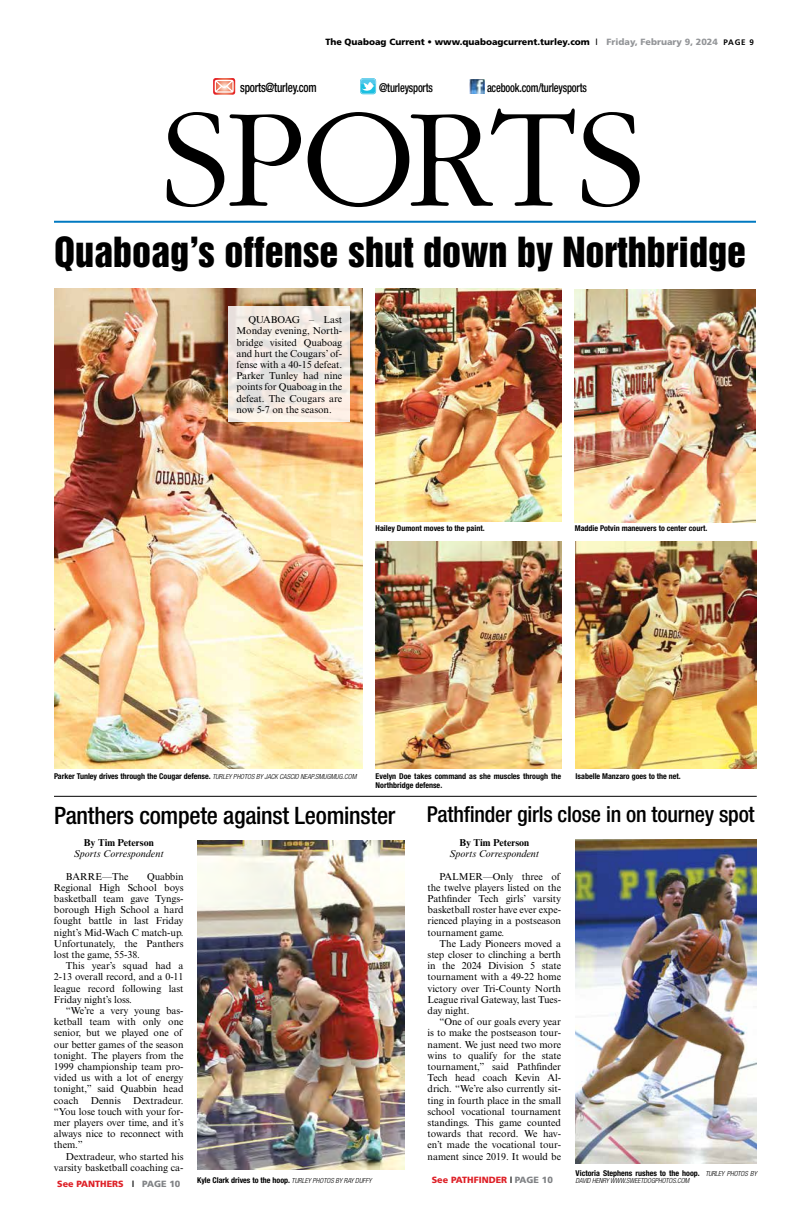
<style>
.page{position:relative;width:810px;height:1224px;background:#fff}
.page>*{position:absolute;margin:0;border:0;box-sizing:border-box;transform-origin:0 0}
.t1{font:300 146px "ITC Garamond Std";letter-spacing:-.03em;color:#000}
.t2{font:38px "Helvetica Inserat LT Std";color:#000}
.t3{font:500 condensed 24px "Helvetica Neue LT Std";letter-spacing:-.01em;color:#000}
.t4{font:500 condensed 22px "Helvetica Neue LT Std";letter-spacing:-.01em;color:#000}
.t5{font:500 condensed 12.9px "Helvetica Neue LT Std";letter-spacing:-.02em;color:#000;scale:.86 1}
.t6{font:500 condensed 12.3px "Helvetica Neue LT Std";letter-spacing:-.02em;color:#000;scale:.85 1}
.t7{font:10px/11.2px "Times New Roman MT Std";letter-spacing:-.005em;color:#000;text-align:justify}
.t8{font:italic 10px "Times New Roman MT Std";color:#000}
.t9{font:700 10px "Times New Roman MT Std";color:#000}
.t10{font:900 9px "Frutiger LT Std";color:#000}
.t11{font:900 9px "Frutiger LT Std";color:#de2027}
.t12{font:700 condensed 8px/9px "Helvetica Neue LT Std";color:#000}
.t13{font:italic 300 condensed 7px "Helvetica Neue LT Std";letter-spacing:-.01em;color:#000}
.s1{font-family:"Helvetica Neue LT Std";font-weight:400}
.s2{color:#939598}
.s3{font-weight:700;font-size:8px}
.s4{font-weight:300;font-style:italic;font-size:7px}
.s5{font-family:"Helvetica Neue LT Std";font-weight:500;font-stretch:condensed;color:#000}
.s6{color:#808285}
</style>
<div class="page">
<hr style="left:54px;top:221px;width:702px;height:2px;background:#0079c1">
<img style="left:470px;top:79px;width:15px;height:15px">
<svg style="left:360px;top:78px;width:16px;height:16px"></svg>
<svg style="left:213px;top:78px;width:22px;height:17px"></svg>
<img style="left:54px;top:288px;width:309px;height:481px">
<img style="left:376px;top:288px;width:185px;height:234px">
<img style="left:575px;top:289px;width:181px;height:234px">
<img style="left:376px;top:542px;width:185px;height:227px">
<img style="left:576px;top:542px;width:181px;height:227px">
<svg style="left:228px;top:306px;width:122px;height:115px;background:#f0e9e3"></svg>
<hr style="left:54px;top:796px;width:703px;height:1px;background:#000">
<img style="left:197px;top:840px;width:207px;height:330px">
<img style="left:576px;top:839px;width:181px;height:324px">
<p class="t10" style="left:325px;top:36px;width:430px">The Quaboag Current • www.quaboagcurrent.turley.com <span class="s1">I</span> <span class="s2">Friday, February 9, 2024</span> <span class="s3">PAGE 9</span></p>
<p class="t5" style="left:240px;top:80px;width:90px">sports@turley.com</p>
<p class="t6" style="left:379px;top:80px;width:65px">@turleysports</p>
<p class="t6" style="left:487px;top:80px;width:119px">acebook.com/turleysports</p>
<h1 class="t1" style="left:160px;top:81px;width:487px">SPORTS</h1>
<h2 class="t2" style="left:54px;top:230px;width:694px">Quaboag’s offense shut down by Northbridge</h2>
<p class="t7" style="left:236px;top:314px;width:107px;text-indent:12px">QUABOAG – Last Monday evening, North&shy;bridge visited Quaboag and hurt the Cougars’ of&shy;fense with a 40-15 defeat.<br>Parker Tunley had nine points for Quaboag in the defeat. The Cougars are now 5-7 on the season.</p>
<p class="t12" style="left:376px;top:524px;width:110px">Hailey Dumont moves to the paint.</p>
<p class="t12" style="left:575px;top:524px;width:134px">Maddie Potvin maneuvers to center court.</p>
<p class="t12" style="left:54px;top:772px;width:304px">Parker Tunley drives through the Cougar defense. <span class="s4">TURLEY PHOTOS BY JACK CASCIO NEAP.SMUGMUG.COM</span></p>
<p class="t12" style="left:376px;top:772px;width:187px">Evelyn Doe takes command as she muscles through the<br>Northbridge defense.</p>
<p class="t12" style="left:576px;top:772px;width:107px">Isabelle Manzaro goes to the net.</p>
<h3 class="t3" style="left:54px;top:801px;width:343px">Panthers compete against Leominster</h3>
<h3 class="t4" style="left:427px;top:801px;width:329px">Pathfinder girls close in on tourney spot</h3>
<p class="t9" style="left:84px;top:837px;width:71px">By Tim Peterson</p>
<p class="t8" style="left:74px;top:848px;width:91px">Sports Correspondent</p>
<p class="t7" style="left:66px;top:871px;width:64px">BARRE—The</p>
<p class="t7" style="left:54px;top:871px;width:131px;text-indent:93px">Quabbin Regional High School boys basketball team gave Tyngs&shy;borough High School a hard fought battle in last Friday night’s Mid-Wach C match-up.<br>Unfortunately, the Panthers lost the game, 55-38.</p>
<p class="t7" style="left:54px;top:960px;width:131px;text-indent:12px">This year’s squad had a 2-13 overall record, and a 0-11 league record following last Friday night’s loss.</p>
<p class="t7" style="left:54px;top:1005px;width:131px;text-indent:12px">“We’re a very young bas&shy;ketball team with only one senior, but we played one of our better games of the season tonight. The players from the 1999 championship team pro&shy;vided us with a lot of energy tonight,” said Quabbin head coach Dennis Dextradeur. “You lose touch with your for&shy;mer players over time, and it’s always nice to reconnect with them.”</p>
<p class="t7" style="left:54px;top:1151px;width:131px;text-align:right">Dextradeur, who started his varsity basketball coaching ca-</p>
<p class="t11" style="left:57px;top:1179px;width:125px">See PANTHERS <span class="s5">I</span> <span class="s6">PAGE 10</span></p>
<p class="t12" style="left:197px;top:1176px;width:176px">Kyle Clark drives to the hoop. <span class="s4">TURLEY PHOTOS BY RAY DUFFY</span></p>
<p class="t9" style="left:459px;top:837px;width:71px">By Tim Peterson</p>
<p class="t8" style="left:449px;top:848px;width:91px">Sports Correspondent</p>
<p class="t7" style="left:428px;top:871px;width:135px;text-indent:12px">PALMER—Only three of the twelve players listed on the Pathfinder Tech girls’ varsity basketball roster have ever expe&shy;rienced playing in a postseason tournament game.</p>
<p class="t7" style="left:428px;top:938px;width:135px;text-indent:12px">The Lady Pioneers moved a step closer to clinching a berth in the 2024 Division 5 state tournament with a 49-22 home victory over Tri-County North League rival Gateway, last Tues&shy;day night.</p>
<p class="t7" style="left:428px;top:1016px;width:135px;text-indent:12px">“One of our goals every year is to make the postseason tour&shy;nament. We just need two more wins to qualify for the state tournament,” said Pathfinder Tech head coach Kevin Al&shy;drich. “We’re also currently sit&shy;ting in fourth place in the small school vocational tournament standings. This game counted towards that record. We hav&shy;en’t made the vocational tour&shy;nament since 2019. It would be</p>
<p class="t12" style="left:576px;top:1168px;width:183px">Victoria Stephens rushes to the hoop. <span class="s4">TURLEY PHOTOS BY</span></p>
<p class="t11" style="left:432px;top:1174px;width:123px">See PATHFINDER <span class="s5">I</span> <span class="s6">PAGE 10</span></p>
<p class="t13" style="left:576px;top:1177px;width:115px">DAVID HENRY WWW.SWEETDOGPHOTOS.COM</p>
</div>
